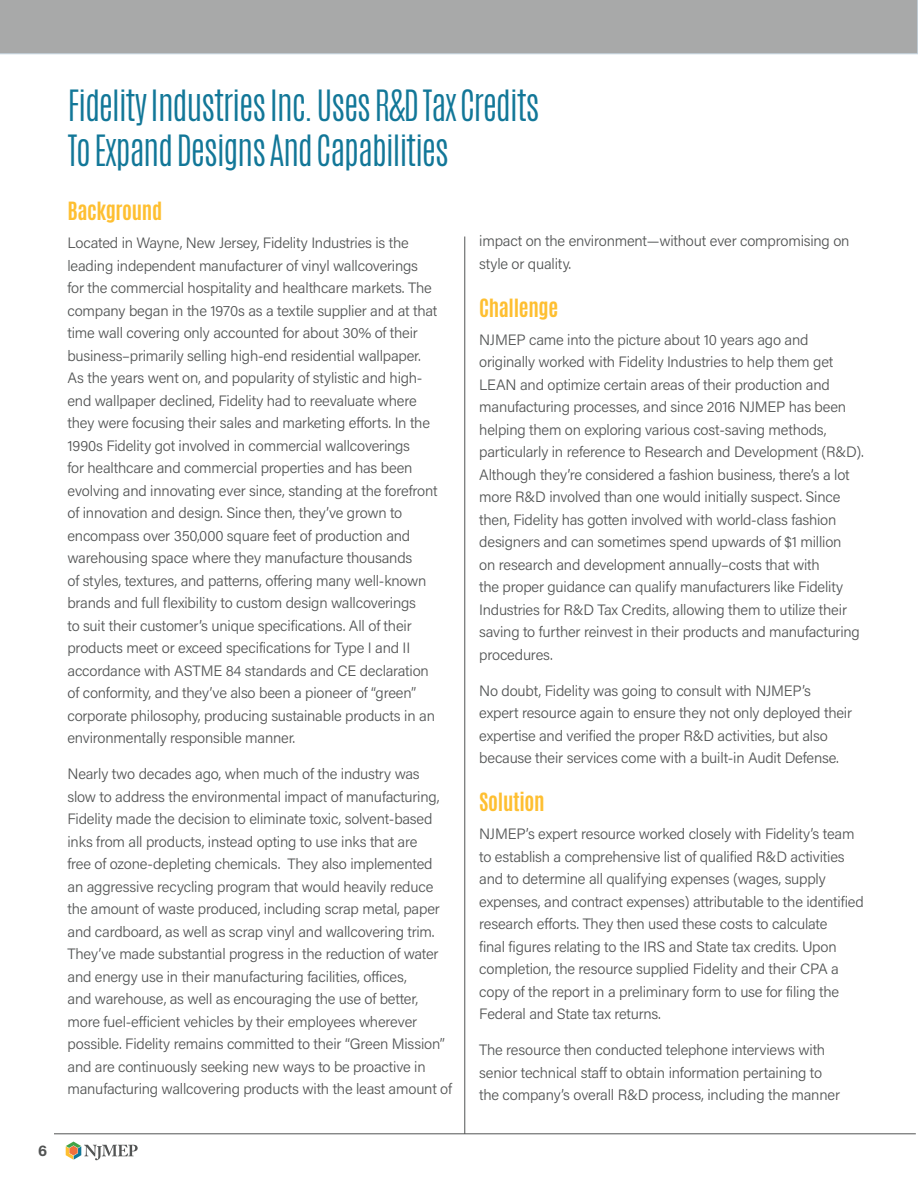
<style>
.page{position:relative;width:918px;height:1188px;background:#fff}
.page>*{position:absolute;margin:0;border:0;box-sizing:border-box;transform-origin:0 0}
.BtL_HEAD{font:300 36px/45px "Antonio";letter-spacing:-.04em;color:#127798}
.BtL_SUBHEAD{font:700 21px "Antonio";letter-spacing:-.015em;color:#febf31}
.BODY_10{font:15px/22.5px "Acumin Variable Concept";letter-spacing:-.015em;color:#525454}
.t1{font:700 15px "Acumin Pro";color:#525454}
</style>
<div class="page">
<hr style="left:54px;top:1134px;width:862px;height:1px;background:#525454">
<svg style="left:66px;top:1142px;width:72px;height:18px"></svg>
<div style="left:0;top:0;width:918px;height:54px;background:#a8a9a9"></div>
<hr style="left:465px;top:237px;width:1px;height:897px;background:#525454">
<p class="t1" style="left:38px;top:1140px;width:11px">6</p>
<p class="BtL_HEAD" style="left:68px;top:83px;width:474px">Fidelity Industries Inc. Uses R&amp;D Tax Credits<br>To Expand Designs And Capabilities</p>
<p class="BtL_SUBHEAD" style="left:68px;top:195px;width:96px">Background</p>
<p class="BODY_10" style="left:68px;top:231px;width:372px">Located in Wayne, New Jersey, Fidelity Industries is the leading independent manufacturer of vinyl wallcoverings for the commercial hospitality and healthcare markets. The company began in the 1970s as a textile supplier and at that time wall covering only accounted for about 30% of their business–primarily selling high-end residential wallpaper.<br>As the years went on, and popularity of stylistic and high&shy;end wallpaper declined, Fidelity had to reevaluate where they were focusing their sales and marketing efforts. In the 1990s Fidelity got involved in commercial wallcoverings<br>for healthcare and commercial properties and has been evolving and innovating ever since, standing at the forefront of innovation and design. Since then, they’ve grown to encompass over 350,000 square feet of production and warehousing space where they manufacture thousands<br>of styles, textures, and patterns, offering many well-known brands and full flexibility to custom design wallcoverings<br>to suit their customer’s unique specifications. All of their products meet or exceed specifications for Type I and II accordance with ASTME 84 standards and CE declaration of conformity, and they’ve also been a pioneer of “green” corporate philosophy, producing sustainable products in an environmentally responsible manner.</p>
<p class="BODY_10" style="left:68px;top:762px;width:386px">Nearly two decades ago, when much of the industry was slow to address the environmental impact of manufacturing, Fidelity made the decision to eliminate toxic, solvent-based inks from all products, instead opting to use inks that are<br>free of ozone-depleting chemicals. They also implemented<br>an aggressive recycling program that would heavily reduce the amount of waste produced, including scrap metal, paper and cardboard, as well as scrap vinyl and wallcovering trim.<br>They’ve made substantial progress in the reduction of water and energy use in their manufacturing facilities, offices,<br>and warehouse, as well as encouraging the use of better, more fuel-efficient vehicles by their employees wherever possible. Fidelity remains committed to their “Green Mission” and are continuously seeking new ways to be proactive in manufacturing wallcovering products with the least amount of</p>
<p class="BODY_10" style="left:479px;top:229px;width:372px">impact on the environment—without ever compromising on style or quality.</p>
<p class="BtL_SUBHEAD" style="left:479px;top:292px;width:81px">Challenge</p>
<p class="BODY_10" style="left:479px;top:328px;width:386px">NJMEP came into the picture about 10 years ago and originally worked with Fidelity Industries to help them get LEAN and optimize certain areas of their production and manufacturing processes, and since 2016 NJMEP has been helping them on exploring various cost-saving methods, particularly in reference to Research and Development (R&amp;D).<br>Although they’re considered a fashion business, there’s a lot more R&amp;D involved than one would initially suspect. Since then, Fidelity has gotten involved with world-class fashion designers and can sometimes spend upwards of $1 million<br>on research and development annually–costs that with<br>the proper guidance can qualify manufacturers like Fidelity Industries for R&amp;D Tax Credits, allowing them to utilize their saving to further reinvest in their products and manufacturing procedures.</p>
<p class="BODY_10" style="left:479px;top:679px;width:374px">No doubt, Fidelity was going to consult with NJMEP’s expert resource again to ensure they not only deployed their expertise and verified the proper R&amp;D activities, but also because their services come with a built-in Audit Defense.</p>
<p class="BtL_SUBHEAD" style="left:479px;top:787px;width:67px">Solution</p>
<p class="BODY_10" style="left:479px;top:822px;width:386px">NJMEP’s expert resource worked closely with Fidelity’s team to establish a comprehensive list of qualified R&amp;D activities and to determine all qualifying expenses (wages, supply expenses, and contract expenses) attributable to the identified research efforts. They then used these costs to calculate<br>final figures relating to the IRS and State tax credits. Upon completion, the resource supplied Fidelity and their CPA a copy of the report in a preliminary form to use for filing the Federal and State tax returns.</p>
<p class="BODY_10" style="left:479px;top:1038px;width:362px">The resource then conducted telephone interviews with senior technical staff to obtain information pertaining to the company’s overall R&amp;D process, including the manner</p>
</div>
